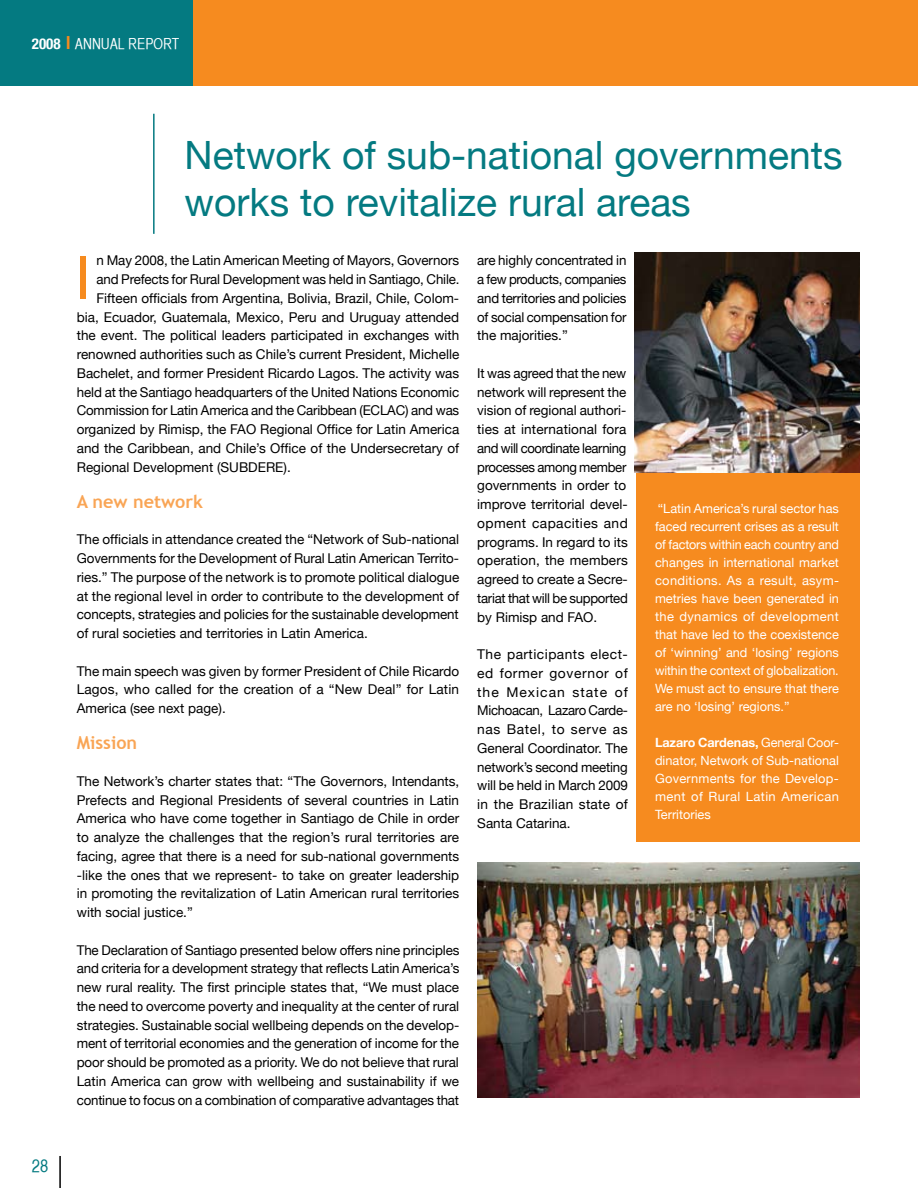
<style>
.page{position:relative;width:918px;height:1188px;background:#fff}
.page>*{position:absolute;margin:0;border:0;box-sizing:border-box;transform-origin:0 0}
.t1{font:60px "Helvetica Neue";color:#f68b1f}
.t2{font:39px/46.8px "Helvetica Neue";color:#047a81}
.t3{font:700 18px "Trebuchet MS";color:#f9a555}
.t4{font:18px "Helvetica CY Plain";color:#047a81}
.t5{font:15px "Helvetica CY Plain";color:#fff}
.t6{font:13.5px/18.8px "Helvetica Neue";color:#000;text-align:justify}
.t7{font:12.75px/18px "Helvetica Neue";color:#fff;text-align:justify}
.s1{font-family:"Helvetica Neue";font-weight:700;font-stretch:condensed}
.s2{font-family:"Helvetica Neue";font-weight:700;font-stretch:condensed;font-size:18px;color:#f68b1f}
.s3{font-weight:700}
</style>
<div class="page">
<hr style="left:59px;top:1156px;width:2px;height:32px;background:#000">
<div style="left:0;top:0;width:193px;height:85px;background:#047a81"></div>
<div style="left:193px;top:0;width:725px;height:85px;background:#f68b1f"></div>
<div style="left:636px;top:473px;width:224px;height:369px;background:#f68b1f"></div>
<img style="left:635px;top:252px;width:225px;height:221px">
<hr style="left:153px;top:114px;width:2px;height:120px;background:#047a81">
<img style="left:478px;top:862px;width:382px;height:235px">
<p class="t5" style="left:32px;top:35px;width:149px"><span class="s1">2008</span> <span class="s2">l</span> ANNUAL REPORT</p>
<h2 class="t2" style="left:185px;top:131px;width:660px">Network of sub-national governments works to revitalize rural areas</h2>
<h3 class="t4" style="left:32px;top:1156px;width:18px">28</h3>
<p class="t6" style="left:97px;top:251px;width:364px">n May 2008, the Latin American Meeting of Mayors, Governors</p>
<p class="t6" style="left:97px;top:270px;width:364px">and Prefects for Rural Development was held in Santiago, Chile.</p>
<p class="t6" style="left:97px;top:289px;width:364px">Fifteen officials from Argentina, Bolivia, Brazil, Chile, Colom-</p>
<p class="t6" style="left:77px;top:307px;width:384px">bia, Ecuador, Guatemala, Mexico, Peru and Uruguay attended</p>
<p class="t6" style="left:77px;top:326px;width:384px">the event. The political leaders participated in exchanges with</p>
<p class="t6" style="left:77px;top:345px;width:384px">renowned authorities such as Chile’s current President, Michelle</p>
<p class="t6" style="left:77px;top:364px;width:384px">Bachelet, and former President Ricardo Lagos. The activity was</p>
<p class="t6" style="left:77px;top:382px;width:384px">held at the Santiago headquarters of the United Nations Economic</p>
<p class="t6" style="left:77px;top:401px;width:384px">Commission for Latin America and the Caribbean (ECLAC) and was</p>
<p class="t6" style="left:77px;top:420px;width:384px">organized by Rimisp, the FAO Regional Office for Latin America</p>
<p class="t6" style="left:77px;top:439px;width:384px">and the Caribbean, and Chile’s Office of the Undersecretary of</p>
<p class="t6" style="left:77px;top:457px;width:216px">Regional Development (SUBDERE).</p>
<h3 class="t3" style="left:77px;top:490px;width:128px">A new network</h3>
<p class="t6" style="left:77px;top:530px;width:384px">The officials in attendance created the “Network of Sub-national Governments for the Development of Rural Latin American Territo&shy;ries.” The purpose of the network is to promote political dialogue at the regional level in order to contribute to the development of concepts, strategies and policies for the sustainable development of rural societies and territories in Latin America.</p>
<p class="t6" style="left:77px;top:661px;width:384px">The main speech was given by former President of Chile Ricardo Lagos, who called for the creation of a “New Deal” for Latin America (see next page).</p>
<h3 class="t3" style="left:77px;top:732px;width:62px">Mission</h3>
<p class="t6" style="left:77px;top:772px;width:384px">The Network’s charter states that: “The Governors, Intendants, Prefects and Regional Presidents of several countries in Latin America who have come together in Santiago de Chile in order to analyze the challenges that the region’s rural territories are facing, agree that there is a need for sub-national governments -like the ones that we represent- to take on greater leadership in promoting the revitalization of Latin American rural territories with social justice.”</p>
<p class="t6" style="left:77px;top:940px;width:384px">The Declaration of Santiago presented below offers nine principles and criteria for a development strategy that reflects Latin America’s new rural reality. The first principle states that, “We must place the need to overcome poverty and inequality at the center of rural strategies. Sustainable social wellbeing depends on the develop&shy;ment of territorial economies and the generation of income for the poor should be promoted as a priority. We do not believe that rural Latin America can grow with wellbeing and sustainability if we continue to focus on a combination of comparative advantages that</p>
<h1 class="t1" style="left:75px;top:242px;width:17px">I</h1>
<p class="t6" style="left:477px;top:251px;width:151px">are highly concentrated in a few products, companies and territories and policies of social compensation for the majorities.”</p>
<p class="t6" style="left:477px;top:364px;width:152px">It was agreed that the new network will represent the vision of regional authori&shy;ties at international fora and will coordinate learning processes among member governments in order to improve territorial devel&shy;opment capacities and programs. In regard to its operation, the members agreed to create a Secre&shy;tariat that will be supported by Rimisp and FAO.</p>
<p class="t6" style="left:477px;top:645px;width:152px">The participants elect&shy;ed former governor of the Mexican state of Michoacan, Lazaro Carde&shy;nas Batel, to serve as General Coordinator. The network’s second meeting will be held in March 2009 in the Brazilian state of Santa Catarina.</p>
<p class="t7" style="left:655px;top:499px;width:185px">“Latin America’s rural sector has faced recurrent crises as a result of factors within each country and changes in international market conditions. As a result, asym&shy;metries have been generated in the dynamics of development that have led to the coexistence of ‘winning’ and ‘losing’ regions within the context of globalization.<br>We must act to ensure that there are no ‘losing’ regions.”</p>
<p class="t7" style="left:655px;top:733px;width:185px"><span class="s3">Lazaro Cardenas,</span> General Coor&shy;dinator, Network of Sub-national Governments for the Develop&shy;ment of Rural Latin American Territories</p>
</div>
